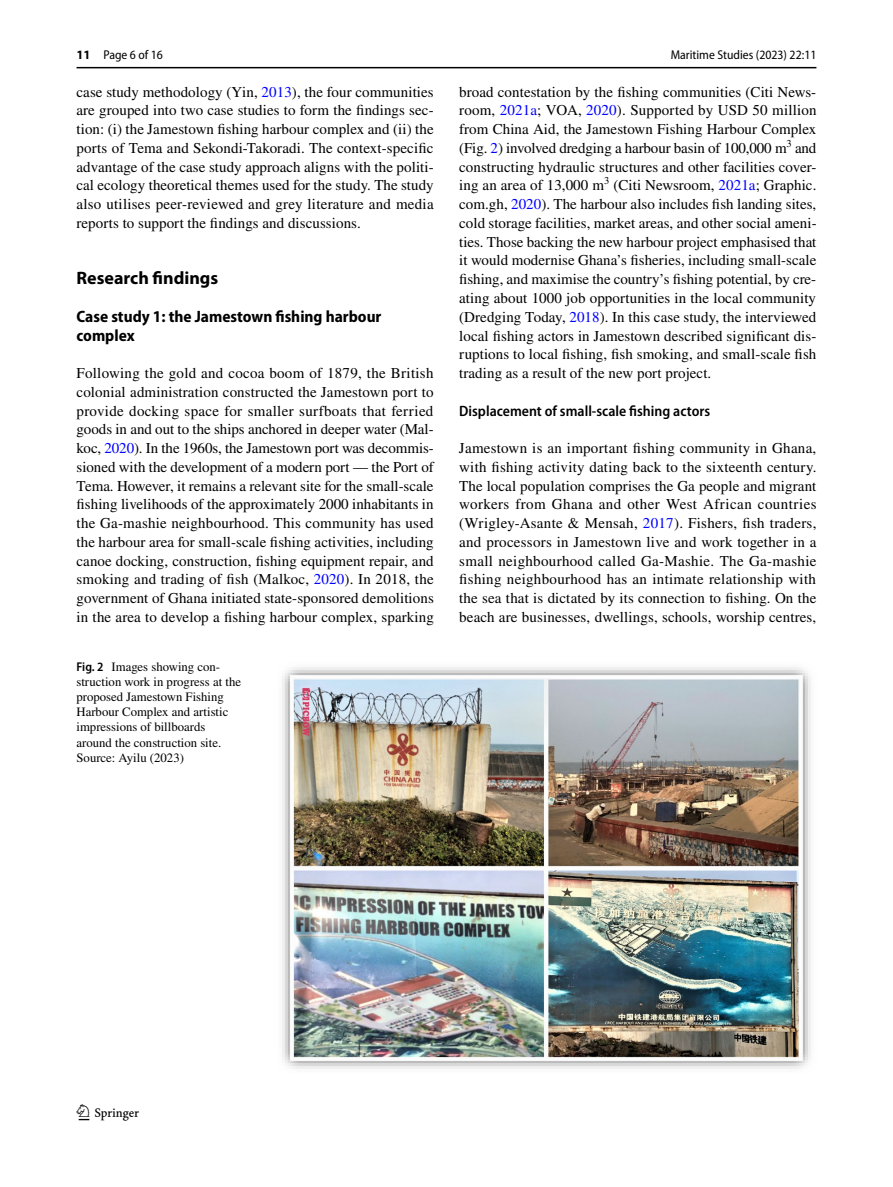
<style>
.page{position:relative;width:893px;height:1187px;background:#fff}
.page>*{position:absolute;margin:0;border:0;box-sizing:border-box;transform-origin:0 0}
.t1{font:22.5px "Springnew Regular 2";color:#000}
.t2{font:700 18px "Myriad Pro";color:#000}
.t3{font:700 semi-condensed 16.5px/18.8px "Myriad Pro";color:#000}
.t4{font:15px/18.8px "STIX";letter-spacing:.005em;color:#000;text-align:justify}
.t5{font:600 semi-condensed 15px "Myriad Pro";color:#000}
.t6{font:12.75px/15px "STIX";color:#000}
.t7{font:semi-condensed 12.75px "Myriad Pro";color:#000}
.s1{font-weight:700;font-stretch:normal}
.s2{color:#00f}
.s3{font-family:"Myriad Pro";font-weight:600;font-stretch:semi-condensed}
</style>
<div class="page">
<hr style="left:77px;top:67px;width:739px;height:1px;background:#000">
<img style="left:282px;top:667px;width:529px;height:402px">
<p class="t7" style="left:77px;top:48px;width:88px"><span class="s1">11</span> Page 6 of 16</p>
<p class="t4" style="left:77px;top:83px;width:359px">case study methodology (Yin, <span class="s2">2013</span>), the four communities are grouped into two case studies to form the findings sec&shy;tion: (i) the Jamestown fishing harbour complex and (ii) the ports of Tema and Sekondi-Takoradi. The context-specific advantage of the case study approach aligns with the politi&shy;cal ecology theoretical themes used for the study. The study also utilises peer-reviewed and grey literature and media reports to support the findings and discussions.</p>
<p class="t2" style="left:77px;top:266px;width:143px">Research findings</p>
<p class="t3" style="left:77px;top:307px;width:306px">Case study 1: the Jamestown fishing harbour complex</p>
<p class="t4" style="left:77px;top:364px;width:359px">Following the gold and cocoa boom of 1879, the British colonial administration constructed the Jamestown port to provide docking space for smaller surfboats that ferried goods in and out to the ships anchored in deeper water (Mal&shy;koc, <span class="s2">2020</span>). In the 1960s, the Jamestown port was decommis&shy;sioned with the development of a modern port — the Port of Tema. However, it remains a relevant site for the small-scale fishing livelihoods of the approximately 2000 inhabitants in the Ga-mashie neighbourhood. This community has used the harbour area for small-scale fishing activities, including canoe docking, construction, fishing equipment repair, and smoking and trading of fish (Malkoc, <span class="s2">2020</span>). In 2018, the government of Ghana initiated state-sponsored demolitions in the area to develop a fishing harbour complex, sparking</p>
<p class="t6" style="left:77px;top:660px;width:166px"><span class="s3">Fig. 2</span> Images showing con&shy;struction work in progress at the proposed Jamestown Fishing<br>Harbour Complex and artistic impressions of billboards around the construction site.<br>Source: Ayilu (2023)</p>
<p class="t7" style="left:671px;top:48px;width:147px">Maritime Studies (2023) 22:11</p>
<p class="t4" style="left:459px;top:83px;width:359px">broad contestation by the fishing communities (Citi News&shy;room, <span class="s2">2021a</span>; VOA, <span class="s2">2020</span>). Supported by USD 50 million from China Aid, the Jamestown Fishing Harbour Complex (Fig. <span class="s2">2</span>) involved dredging a harbour basin of 100,000 m<sup>3</sup> and constructing hydraulic structures and other facilities cover&shy;ing an area of 13,000 m<sup>3</sup> (Citi Newsroom, <span class="s2">2021a</span>; Graphic. com.gh, <span class="s2">2020</span>). The harbour also includes fish landing sites, cold storage facilities, market areas, and other social ameni&shy;ties. Those backing the new harbour project emphasised that it would modernise Ghana’s fisheries, including small-scale fishing, and maximise the country’s fishing potential, by cre&shy;ating about 1000 job opportunities in the local community (Dredging Today, <span class="s2">2018</span>). In this case study, the interviewed local fishing actors in Jamestown described significant dis&shy;ruptions to local fishing, fish smoking, and small-scale fish trading as a result of the new port project.</p>
<p class="t5" style="left:459px;top:402px;width:252px">Displacement of small‑scale fishing actors</p>
<p class="t4" style="left:459px;top:439px;width:359px">Jamestown is an important fishing community in Ghana, with fishing activity dating back to the sixteenth century.<br>The local population comprises the Ga people and migrant workers from Ghana and other West African countries (Wrigley-Asante &amp; Mensah, <span class="s2">2017</span>). Fishers, fish traders, and processors in Jamestown live and work together in a small neighbourhood called Ga-Mashie. The Ga-mashie fishing neighbourhood has an intimate relationship with the sea that is dictated by its connection to fishing. On the beach are businesses, dwellings, schools, worship centres,</p>
<h1 class="t1" style="left:79px;top:1104px;width:62px">1 3</h1>
</div>
